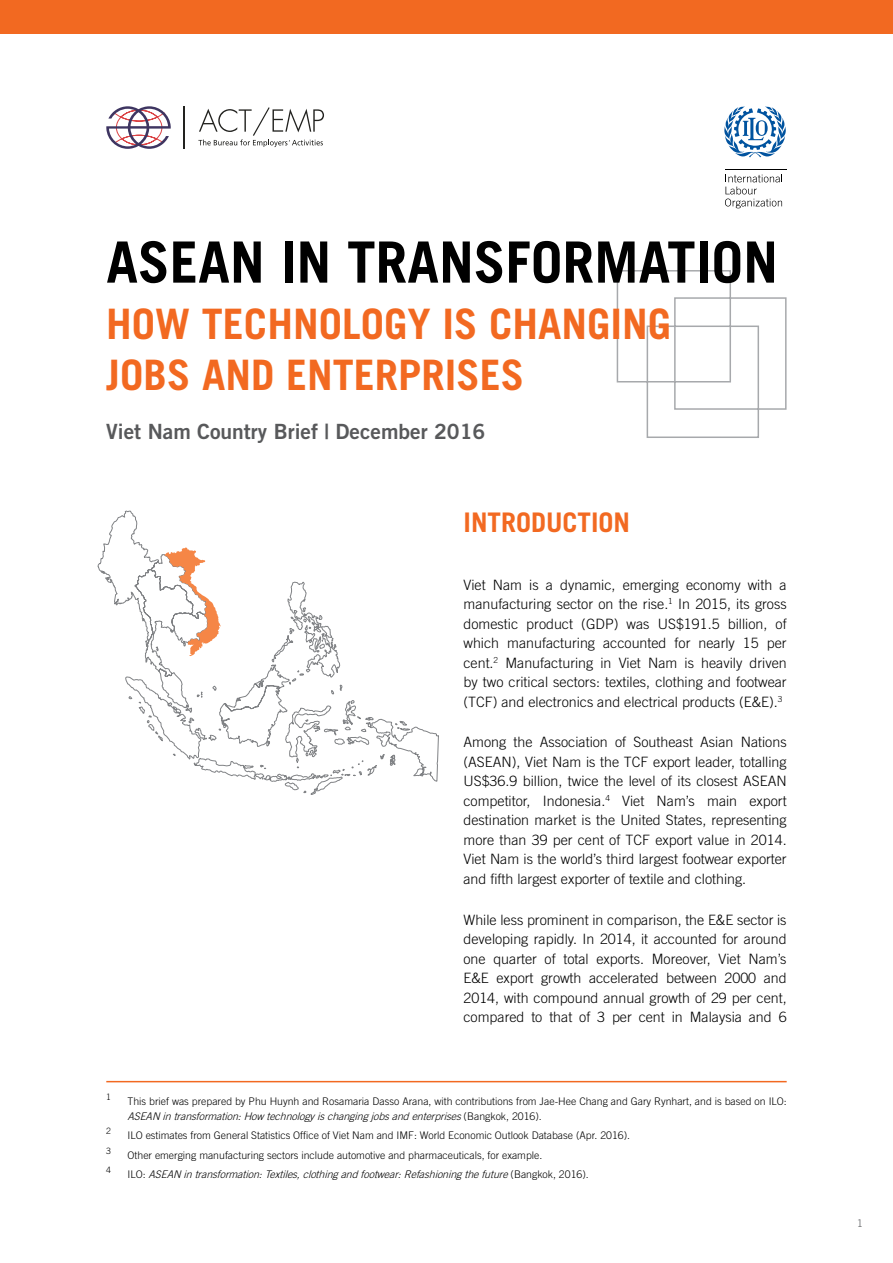
<style>
.page{position:relative;width:893px;height:1263px;background:#fff}
.page>*{position:absolute;margin:0;border:0;box-sizing:border-box;transform-origin:0 0}
.t1{font:700 57px "Trade Gothic";color:#000}
.t2{font:700 42px/50.4px "Trade Gothic";color:#f26921}
.t3{font:700 27px "Trade Gothic";color:#f26921}
.t4{font:21px "Trade Gothic LT Std Bd 2";color:#58595b}
.t5{font:300 14.25px/19.5px "Trade Gothic LT Std";color:#000;text-align:justify}
.t6{font:300 10.5px/15px "Trade Gothic LT Std";color:#000}
.t7{font:italic 300 10.5px "Trade Gothic LT Std";color:#000}
.t8{font:10.5px "Trade Gothic LT Std";color:#6d6e71}
.t9{font:300 8.7px "Trade Gothic LT Std";color:#000}
.s1{font-style:italic}
.s2{font-style:normal}
</style>
<div class="page">
<svg style="left:724px;top:106px;width:62px;height:51px"></svg>
<svg style="left:725px;top:175px;width:57px;height:33px"></svg>
<hr style="left:725px;top:169px;width:62px;height:1px;background:#000">
<svg style="left:198px;top:107px;width:126px;height:40px"></svg>
<svg style="left:106px;top:106px;width:65px;height:43px"></svg>
<hr style="left:183px;top:106px;width:2px;height:43px;background:#22221f">
<div style="left:0;top:0;width:893px;height:34px;background:#f26921"></div>
<svg style="left:616px;top:270px;width:171px;height:168px"></svg>
<hr style="left:106px;top:1081px;width:681px;height:1px;background:#f26921">
<svg style="left:97px;top:510px;width:342px;height:285px"></svg>
<svg style="left:165px;top:547px;width:55px;height:109px"></svg>
<h1 class="t1" style="left:106px;top:227px;width:673px">ASEAN IN TRANSFORMATION</h1>
<h2 class="t2" style="left:106px;top:298px;width:566px">HOW TECHNOLOGY IS CHANGING<br>JOBS AND ENTERPRISES</h2>
<h3 class="t4" style="left:106px;top:419px;width:381px">Viet Nam Country Brief | December 2016</h3>
<h3 class="t3" style="left:463px;top:506px;width:168px">INTRODUCTION</h3>
<p class="t5" style="left:463px;top:575px;width:325px">Viet Nam is a dynamic, emerging economy with a manufacturing sector on the rise.<sup>1</sup> In 2015, its gross domestic product (GDP) was US$191.5 billion, of which manufacturing accounted for nearly 15 per cent.<sup>2</sup> Manufacturing in Viet Nam is heavily driven by two critical sectors: textiles, clothing and footwear (TCF) and electronics and electrical products (E&amp;E).<sup>3</sup></p>
<p class="t5" style="left:463px;top:732px;width:325px">Among the Association of Southeast Asian Nations (ASEAN), Viet Nam is the TCF export leader, totalling US$36.9 billion, twice the level of its closest ASEAN competitor, Indonesia.<sup>4</sup> Viet Nam’s main export destination market is the United States, representing more than 39 per cent of TCF export value in 2014.<br>Viet Nam is the world’s third largest footwear exporter and fifth largest exporter of textile and clothing.</p>
<p class="t5" style="left:463px;top:910px;width:325px">While less prominent in comparison, the E&amp;E sector is developing rapidly. In 2014, it accounted for around one quarter of total exports. Moreover, Viet Nam’s E&amp;E export growth accelerated between 2000 and 2014, with compound annual growth of 29 per cent, compared to that of 3 per cent in Malaysia and 6</p>
<p class="t9" style="left:106px;top:1092px;width:6px">1</p>
<p class="t6" style="left:128px;top:1094px;width:661px">This brief was prepared by Phu Huynh and Rosamaria Dasso Arana, with contributions from Jae-Hee Chang and Gary Rynhart, and is based on ILO:<br><span class="s1">ASEAN intransformation:How technologyischangingjobsandenterprises</span>( B a n g k o k , 2 0 1 6 ) .</p>
<p class="t9" style="left:106px;top:1126px;width:6px">2</p>
<p class="t6" style="left:128px;top:1128px;width:504px">ILO estimates from General Statistics Office of Viet Nam and IMF: World Economic Outlook Database (Apr. 2016).</p>
<p class="t9" style="left:106px;top:1145px;width:6px">3</p>
<p class="t6" style="left:128px;top:1147px;width:416px">Other emerging manufacturing sectors include automotive and pharmaceuticals, for example.</p>
<p class="t9" style="left:106px;top:1165px;width:6px">4</p>
<p class="t7" style="left:128px;top:1168px;width:463px"><span class="s2">I L O :</span> ASEAN intransformation:Textiles,clothingandfootwear:Refashioningthefuture<span class="s2">( B a n g k o k , 2 0 1 6 ) .</span></p>
<p class="t8" style="left:857px;top:1217px;width:8px">1</p>
</div>
